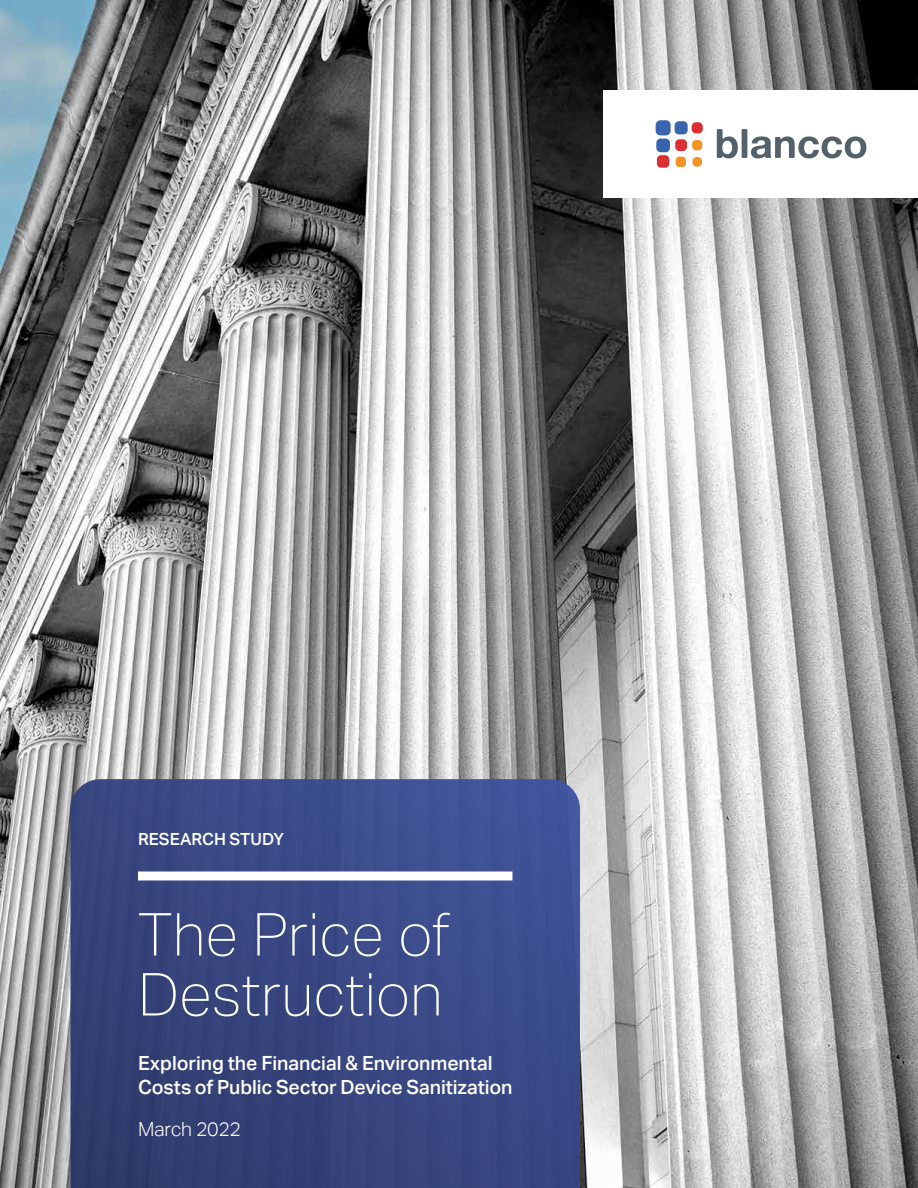
<style>
.page{position:relative;width:918px;height:1188px;background:#fff}
.page>*{position:absolute;margin:0;border:0;box-sizing:border-box;transform-origin:0 0}
.t1{font:100 59.25px/60px "Aktiv Grotesk";letter-spacing:.005em;color:#fff}
.t2{font:500 19.5px/24px "Aktiv Grotesk";letter-spacing:-.005em;color:#fff}
.t3{font:300 19.5px "Aktiv Grotesk";letter-spacing:-.02em;color:#fff}
.t4{font:500 16.8px "Aktiv Grotesk";letter-spacing:.005em;color:#fff}
</style>
<div class="page">
<img style="left:1px;top:0;width:917px;height:1188px">
<svg style="left:70px;top:779px;width:510px;height:409px;background:#3a4883"></svg>
<div style="left:604px;top:90px;width:314px;height:108px;background:#fff"></div>
<div style="left:676px;top:157px;width:10px;height:10px;background:#f39325;border-radius:4px"></div>
<div style="left:692px;top:157px;width:10px;height:10px;background:#f39325;border-radius:4px"></div>
<div style="left:692px;top:140px;width:10px;height:10px;background:#f39325;border-radius:4px"></div>
<div style="left:656px;top:139px;width:14px;height:13px;background:#3965ae;border-radius:4px"></div>
<div style="left:656px;top:120px;width:15px;height:15px;background:#3965ae;border-radius:5px"></div>
<div style="left:675px;top:121px;width:13px;height:13px;background:#3965ae;border-radius:4px"></div>
<div style="left:657px;top:155px;width:12px;height:13px;background:#dc2f34;border-radius:4px"></div>
<div style="left:675px;top:139px;width:12px;height:12px;background:#dc2f34;border-radius:4px"></div>
<div style="left:692px;top:122px;width:11px;height:11px;background:#dc2f34;border-radius:4px"></div>
<svg style="left:717px;top:129px;width:21px;height:29px"></svg>
<div style="left:742px;top:129px;width:5px;height:29px;background:#54616c"></div>
<svg style="left:751px;top:136px;width:115px;height:22px"></svg>
<div style="left:138px;top:872px;width:375px;height:8px;background:#fff"></div>
<p class="t4" style="left:138px;top:829px;width:148px">RESEARCH STUDY</p>
<h1 class="t1" style="left:138px;top:905px;width:313px">The Price of<br>Destruction</h1>
<p class="t2" style="left:138px;top:1051px;width:376px">Exploring the Financial &amp; Environmental<br>Costs of Public Sector Device Sanitization</p>
<p class="t3" style="left:138px;top:1117px;width:104px">March 2022</p>
</div>
